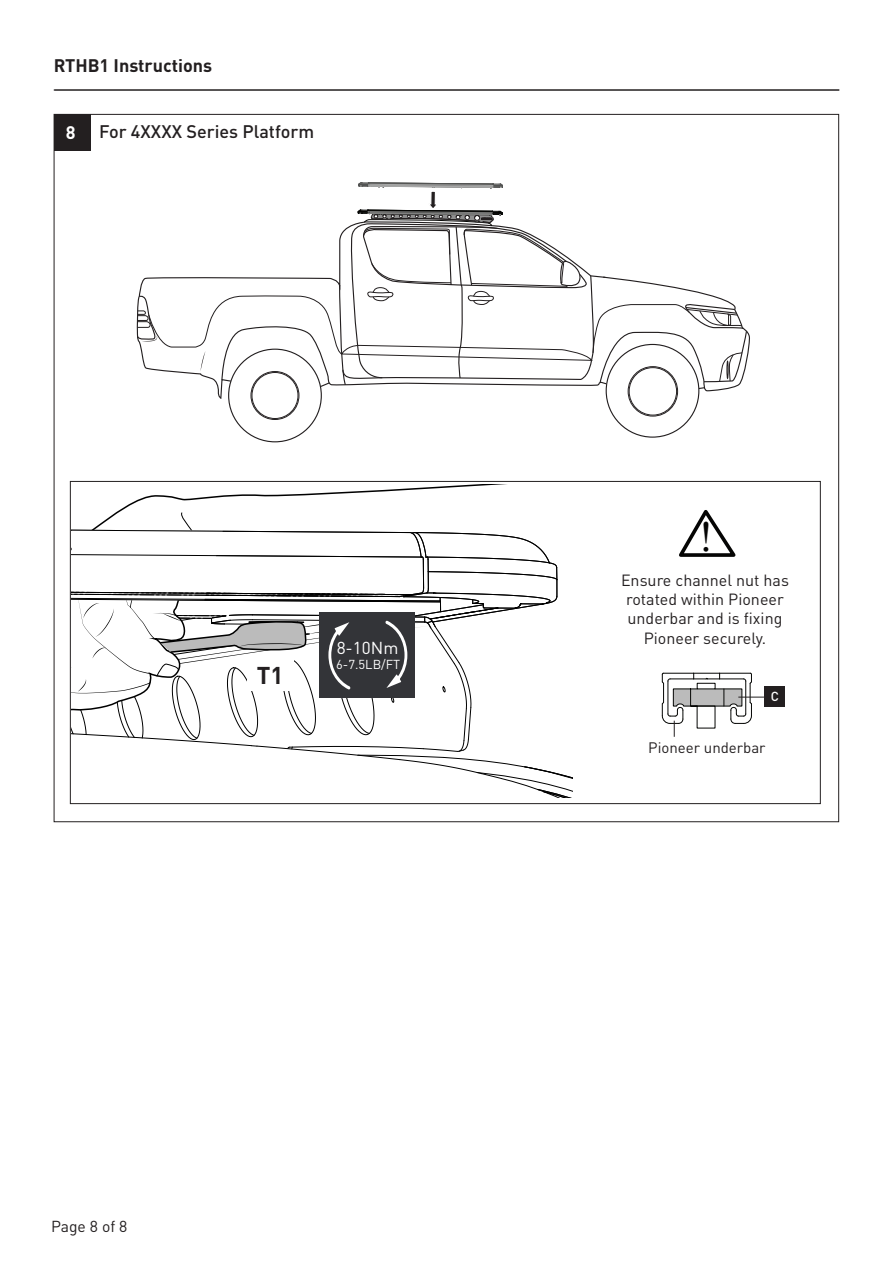
<style>
.page{position:relative;width:893px;height:1263px;background:#fff}
.page>*{position:absolute;margin:0;border:0;box-sizing:border-box;transform-origin:0 0}
.t1{font:43.8px "Mongolian Baiti";color:#050504}
.Body_Copy{font:700 24px "DINOT";color:#231f20}
.Parts_Numbers{font:500 18px "DINOT";color:#231f20}
.t2{font:700 18px "DINOT";color:#231f20}
.t3{font:700 18px "DINOT";color:#fff}
.t4{font:17.1px "DINOT";color:#fff}
.Body_Copy-2{font:16.05px/19.2px "DINOT";color:#231f20;text-align:center}
.t5{font:15.75px "DINOT";color:#231f20}
.Body_Copy-3{font:15px "DINOT";color:#231f20}
.t6{font:12.9px "DINOT";color:#fff}
.Parts_Numbers-2{font:500 12.9px "DINOT";color:#fff}
</style>
<div class="page">
<hr style="left:54px;top:90px;width:785px;height:1px;background:#231f20">
<div style="left:54px;top:114px;width:36px;height:37px;background:#231f20"></div>
<svg style="left:661px;top:672px;width:103px;height:65px"></svg>
<div style="left:764px;top:686px;width:21px;height:21px;background:#231f20"></div>
<svg style="left:679px;top:510px;width:57px;height:47px"></svg>
<svg style="left:72px;top:485px;width:500px;height:312px"></svg>
<div style="left:247px;top:658px;width:46px;height:33px;background:#fff"></div>
<svg style="left:136px;top:183px;width:614px;height:209px"></svg>
<div style="left:251px;top:371px;width:48px;height:49px;border:1px solid #231f20;border-radius:50%"></div>
<div style="left:252px;top:372px;width:46px;height:47px;border:1px solid #231f20;border-radius:50%"></div>
<div style="left:628px;top:366px;width:50px;height:50px;border:1px solid #231f20;border-radius:50%"></div>
<div style="left:629px;top:367px;width:48px;height:48px;border:1px solid #231f20;border-radius:50%"></div>
<p class="t2" style="left:54px;top:51px;width:160px">RTHB1 Instructions</p>
<p class="t3" style="left:66px;top:118px;width:11px">8</p>
<p class="Parts_Numbers" style="left:99px;top:117px;width:217px">For 4XXXX Series Platform</p>
<p class="Body_Copy" style="left:257px;top:656px;width:28px">T1</p>
<p class="t4" style="left:337px;top:635px;width:63px">8-10Nm</p>
<p class="t6" style="left:336px;top:655px;width:66px">6-7.5LB/FT</p>
<p class="t5" style="left:51px;top:1214px;width:78px">Page 8 of 8</p>
<p class="t1" style="left:699px;top:513px;width:16px">!</p>
<p class="Body_Copy-2" style="left:621px;top:569px;width:169px">Ensure channel nut has rotated within Pioneer underbar and is fixing<br>Pioneer securely.</p>
<p class="Parts_Numbers-2" style="left:771px;top:687px;width:10px">C</p>
<p class="Body_Copy-3" style="left:648px;top:736px;width:119px">Pioneer underbar</p>
</div>
